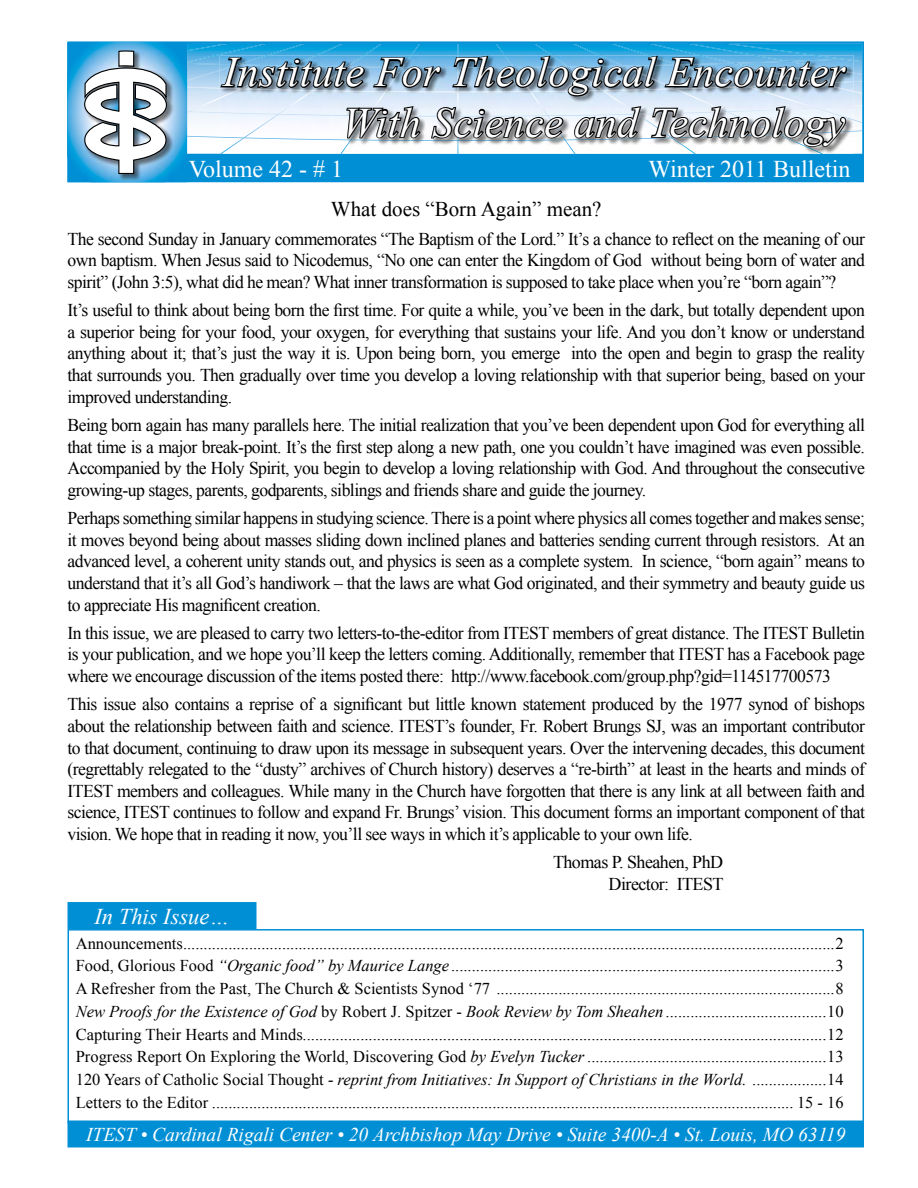
<style>
.page{position:relative;width:918px;height:1188px;background:#fff}
.page>*{position:absolute;margin:0;border:0;box-sizing:border-box;transform-origin:0 0}
.t1{font:italic 42px/50.4px "Times New Roman";letter-spacing:.01em;color:#fff;text-align:right}
.t2{font:24px "Times New Roman";color:#fff}
.t3{font:italic 22.5px "Times New Roman";color:#fff}
.t4{font:21px "Times New Roman";color:#000}
.t5{font:italic 19.5px "Times New Roman";color:#fff}
.t6{font:18px/21.6px "Times New Roman";letter-spacing:-.03em;color:#000;text-align:justify}
.t7{font:16.5px/22.8px "Times New Roman";color:#000;text-align:justify}
.s1{font-style:italic}
</style>
<div class="page">
<div style="left:68px;top:1121px;width:795px;height:26px;background:#008fd5"></div>
<div style="left:68px;top:1120px;width:796px;height:27px;border:2px solid #008fd5"></div>
<svg style="left:68px;top:42px;width:796px;height:140px;background:#70a6c2"></svg>
<div style="left:68px;top:929px;width:796px;height:195px;border:2px solid #008fd5"></div>
<div style="left:68px;top:903px;width:188px;height:25px;background:#008fd5"></div>
<div style="left:68px;top:902px;width:188px;height:27px;border:2px solid #008fd4"></div>
<h1 class="t1" style="left:223px;top:46px;width:624px">Institute For Theological Encounter<br>With Science and Technology</h1>
<h2 class="t2" style="left:189px;top:152px;width:156px">Volume 42 - # 1</h2>
<h2 class="t2" style="left:648px;top:153px;width:204px">Winter 2011 Bulletin</h2>
<p class="t4" style="left:331px;top:195px;width:272px">What does “Born Again” mean?</p>
<p class="t6" style="left:68px;top:228px;width:799px">The second Sunday in January commemorates “The Baptism of the Lord.” It’s a chance to reflect on the meaning of our own baptism. When Jesus said to Nicodemus, “No one can enter the Kingdom of God without being born of water and spirit” (John 3:5), what did he mean? What inner transformation is supposed to take place when you’re “born again”?</p>
<p class="t6" style="left:68px;top:299px;width:799px">It’s useful to think about being born the first time. For quite a while, you’ve been in the dark, but totally dependent upon a superior being for your food, your oxygen, for everything that sustains your life. And you don’t know or understand anything about it; that’s just the way it is. Upon being born, you emerge into the open and begin to grasp the reality that surrounds you. Then gradually over time you develop a loving relationship with that superior being, based on your improved understanding.</p>
<p class="t6" style="left:68px;top:414px;width:799px">Being born again has many parallels here. The initial realization that you’ve been dependent upon God for everything all that time is a major break-point. It’s the first step along a new path, one you couldn’t have imagined was even possible.<br>Accompanied by the Holy Spirit, you begin to develop a loving relationship with God. And throughout the consecutive growing-up stages, parents, godparents, siblings and friends share and guide the journey.</p>
<p class="t6" style="left:68px;top:507px;width:799px">Perhaps something similar happens in studying science. There is a point where physics all comes together and makes sense; it moves beyond being about masses sliding down inclined planes and batteries sending current through resistors. At an advanced level, a coherent unity stands out, and physics is seen as a complete system. In science, “born again” means to understand that it’s all God’s handiwork – that the laws are what God originated, and their symmetry and beauty guide us to appreciate His magnificent creation.</p>
<p class="t6" style="left:68px;top:622px;width:799px">In this issue, we are pleased to carry two letters-to-the-editor from ITEST members of great distance. The ITEST Bulletin is your publication, and we hope you’ll keep the letters coming. Additionally, remember that ITEST has a Facebook page where we encourage discussion of the items posted there: http://www.facebook.com/group.php?gid=114517700573</p>
<p class="t6" style="left:68px;top:693px;width:799px">This issue also contains a reprise of a significant but little known statement produced by the 1977 synod of bishops about the relationship between faith and science. ITEST’s founder, Fr. Robert Brungs SJ, was an important contributor to that document, continuing to draw upon its message in subsequent years. Over the intervening decades, this document (regrettably relegated to the “dusty” archives of Church history) deserves a “re-birth” at least in the hearts and minds of ITEST members and colleagues. While many in the Church have forgotten that there is any link at all between faith and science, ITEST continues to follow and expand Fr. Brungs’ vision. This document forms an important component of that vision. We hope that in reading it now, you’ll see ways in which it’s applicable to your own life.</p>
<p class="t6" style="left:553px;top:851px;width:172px;text-align:right">Thomas P. Sheahen, PhD<br>Director: ITEST</p>
<p class="t3" style="left:94px;top:901px;width:137px">In This Issue…</p>
<p class="t7" style="left:76px;top:932px;width:770px">Announcements ..............................................................................................................................................................2<br>Food, Glorious Food <span class="s1">“Organic food” by Maurice Lange</span> .............................................................................................3<br>A Refresher from the Past, The Church &amp; Scientists Synod ‘77 ..................................................................................8<br><span class="s1">New Proofs for the Existence of God</span> by Robert J. Spitzer - <span class="s1">Book Review by Tom Sheahen</span> .......................................10<br>Capturing Their Hearts and Minds...............................................................................................................................12<br>Progress Report On Exploring the World, Discovering God <span class="s1">by Evelyn Tucker</span> ..........................................................13<br>120 Years of Catholic Social Thought <span class="s1">- reprint from Initiatives: In Support of Christians in the World.</span> ..................14<br>Letters to the Editor ............................................................................................................................................. 15 - 16</p>
<p class="t5" style="left:86px;top:1121px;width:761px">ITEST • Cardinal Rigali Center • 20 Archbishop May Drive • Suite 3400-A • St. Louis, MO 63119</p>
</div>
